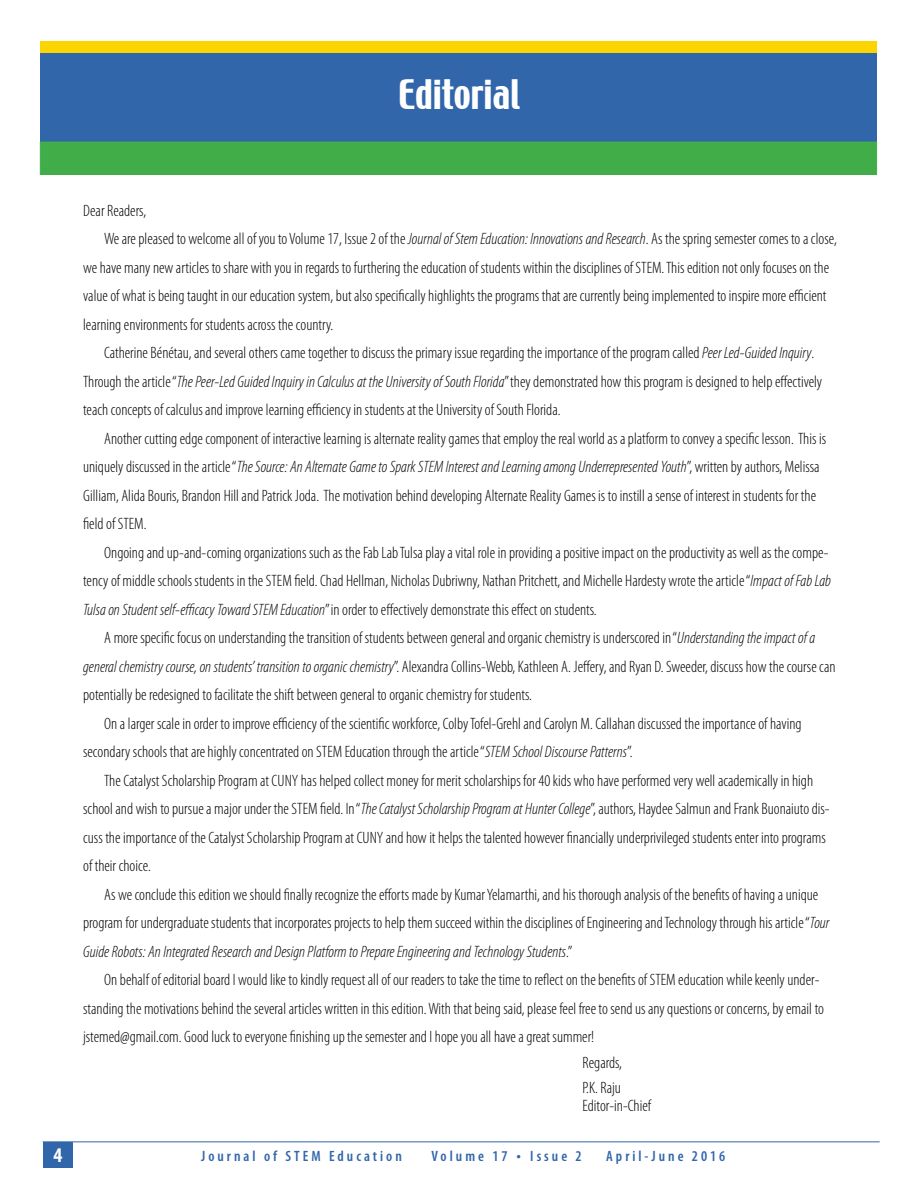
<style>
.page{position:relative;width:918px;height:1188px;background:#fff}
.page>*{position:absolute;margin:0;border:0;box-sizing:border-box;transform-origin:0 0}
.t1{font:36px "Techno";color:#fff}
.t2{font:700 condensed 21px "Myriad Pro";color:#fff}
.t3{font:300 condensed 16.5px/25.5px "Myriad Pro";color:#000}
.t4{font:italic 300 condensed 16.5px "Myriad Pro";color:#000}
.t5{font:600 condensed 15px "Myriad Pro";letter-spacing:.2em;color:#3166aa}
.s1{font-style:italic}
.s2{font-style:normal}
.s3{font-size:16.5px}
</style>
<div class="page">
<hr style="left:43px;top:1141px;width:837px;height:1px;background:#3166aa">
<div style="left:43px;top:1142px;width:30px;height:26px;background:#3166aa"></div>
<div style="left:40px;top:44px;width:837px;height:97px;background:#3166aa"></div>
<div style="left:40px;top:41px;width:837px;height:11px;background:#fcd400"></div>
<div style="left:40px;top:142px;width:837px;height:33px;background:#41ad49"></div>
<h1 class="t1" style="left:398px;top:70px;width:124px">Editorial</h1>
<p class="t3" style="left:83px;top:197px;width:65px">Dear Readers,</p>
<p class="t3" style="left:104px;top:226px;width:734px">We are pleased to welcome all of you to Volume 17, Issue 2 of the <span class="s1">Journal of Stem Education: Innovations and Research</span>. As the spring semester comes to a close,</p>
<p class="t3" style="left:83px;top:254px;width:747px">we have many new articles to share with you in regards to furthering the education of students within the disciplines of STEM. This edition not only focuses on the</p>
<p class="t3" style="left:83px;top:283px;width:745px">value of what is being taught in our education system, but also specifically highlights the programs that are currently being implemented to inspire more efficient</p>
<p class="t3" style="left:83px;top:311px;width:252px">learning environments for students across the country.</p>
<p class="t3" style="left:104px;top:340px;width:712px">Catherine Bénétau, and several others came together to discuss the primary issue regarding the importance of the program called <span class="s1">Peer Led-Guided Inquiry</span>.</p>
<p class="t3" style="left:83px;top:368px;width:741px">Through the article “<span class="s1">The Peer-Led Guided Inquiry in Calculus at the University of South Florida</span>” they demonstrated how this program is designed to help effectively</p>
<p class="t3" style="left:83px;top:397px;width:479px">teach concepts of calculus and improve learning efficiency in students at the University of South Florida.</p>
<p class="t3" style="left:104px;top:425px;width:723px">Another cutting edge component of interactive learning is alternate reality games that employ the real world as a platform to convey a specific lesson. This is</p>
<p class="t4" style="left:83px;top:457px;width:738px"><span class="s2">uniquely discussed in the article “</span>The Source: An Alternate Game to Spark STEM Interest and Learning among Underrepresented Youth<span class="s2">”, written by authors, Melissa</span></p>
<p class="t3" style="left:83px;top:482px;width:735px">Gilliam, Alida Bouris, Brandon Hill and Patrick Joda. The motivation behind developing Alternate Reality Games is to instill a sense of interest in students for the</p>
<p class="t3" style="left:83px;top:511px;width:65px">field of STEM.</p>
<p class="t3" style="left:104px;top:539px;width:726px">Ongoing and up-and-coming organizations such as the Fab Lab Tulsa play a vital role in providing a positive impact on the productivity as well as the compe-</p>
<p class="t3" style="left:83px;top:568px;width:749px">tency of middle schools students in the STEM field. Chad Hellman, Nicholas Dubriwny, Nathan Pritchett, and Michelle Hardesty wrote the article “<span class="s1">Impact of Fab Lab</span></p>
<p class="t3" style="left:83px;top:596px;width:515px"><span class="s1">Tulsa on Student self-efficacy Toward STEM Education</span>” in order to effectively demonstrate this effect on students.</p>
<p class="t3" style="left:104px;top:625px;width:713px">A more specific focus on understanding the transition of students between general and organic chemistry is underscored in “<span class="s1">Understanding the impact of a</span></p>
<p class="t3" style="left:83px;top:653px;width:754px"><span class="s1">general chemistry course, on students’ transition to organic chemistry</span>”. Alexandra Collins-Webb, Kathleen A. Jeffery, and Ryan D. Sweeder, discuss how the course can</p>
<p class="t3" style="left:83px;top:682px;width:450px">potentially be redesigned to facilitate the shift between general to organic chemistry for students.</p>
<p class="t3" style="left:104px;top:710px;width:699px">On a larger scale in order to improve efficiency of the scientific workforce, Colby Tofel-Grehl and Carolyn M. Callahan discussed the importance of having</p>
<p class="t3" style="left:83px;top:739px;width:551px">secondary schools that are highly concentrated on STEM Education through the article “<span class="s1">STEM School Discourse Patterns</span>”.</p>
<p class="t3" style="left:104px;top:767px;width:710px">The Catalyst Scholarship Program at CUNY has helped collect money for merit scholarships for 40 kids who have performed very well academically in high</p>
<p class="t3" style="left:83px;top:796px;width:748px">school and wish to pursue a major under the STEM field. In “<span class="s1">The Catalyst Scholarship Program at Hunter College</span>”, authors, Haydee Salmun and Frank Buonaiuto dis-</p>
<p class="t3" style="left:83px;top:824px;width:744px">cuss the importance of the Catalyst Scholarship Program at CUNY and how it helps the talented however financially underprivileged students enter into programs</p>
<p class="t3" style="left:83px;top:853px;width:69px">of their choice.</p>
<p class="t3" style="left:104px;top:881px;width:716px">As we conclude this edition we should finally recognize the efforts made by Kumar Yelamarthi, and his thorough analysis of the benefits of having a unique</p>
<p class="t3" style="left:83px;top:910px;width:748px">program for undergraduate students that incorporates projects to help them succeed within the disciplines of Engineering and Technology through his article “<span class="s1">Tour</span></p>
<p class="t4" style="left:83px;top:941px;width:491px">Guide Robots: An Integrated Research and Design Platform to Prepare Engineering and Technology Students<span class="s2">.”</span></p>
<p class="t3" style="left:104px;top:967px;width:717px">On behalf of editorial board I would like to kindly request all of our readers to take the time to reflect on the benefits of STEM education while keenly under-</p>
<p class="t3" style="left:83px;top:995px;width:742px">standing the motivations behind the several articles written in this edition. With that being said, please feel free to send us any questions or concerns, by email to</p>
<p class="t3" style="left:83px;top:1024px;width:513px">jstemed@gmail.com. Good luck to everyone finishing up the semester and I hope you all have a great summer!</p>
<p class="t3" style="left:583px;top:1049px;width:41px">Regards,<br>P.K. Raju</p>
<p class="t3" style="left:583px;top:1093px;width:70px">Editor-in-Chief</p>
<p class="t2" style="left:53px;top:1142px;width:10px">4</p>
<p class="t5" style="left:201px;top:1147px;width:202px">Journal of STEM Education</p>
<p class="t5" style="left:432px;top:1147px;width:152px">Volume 17 <span class="s3">•</span> Issue 2</p>
<p class="t5" style="left:606px;top:1147px;width:121px">April-June 2016</p>
</div>
